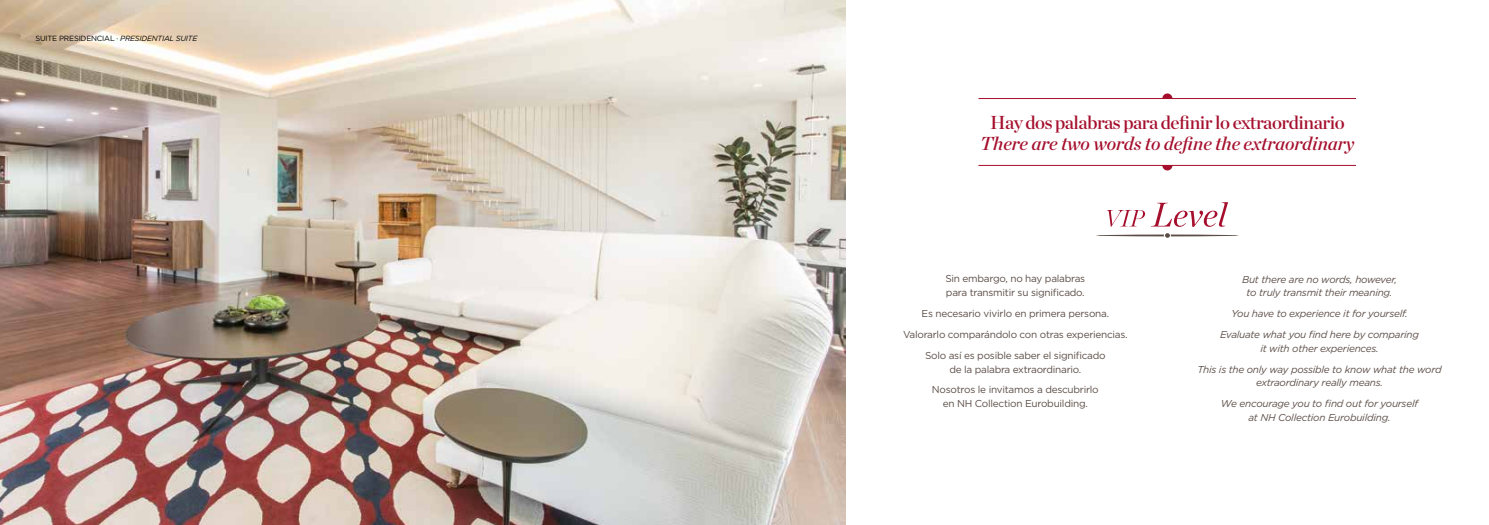
<style>
.page{position:relative;width:1489px;height:525px;background:#fff}
.page>*{position:absolute;margin:0;border:0;box-sizing:border-box;transform-origin:0 0}
.t1{font:18.75px "Chronicle Display Semi";letter-spacing:-.025em;color:#a50f2d}
.t2{font:italic 18.75px "Chronicle Display Semi";color:#a50f2d}
.t3{font:italic 10px/20.9px "Gotham";letter-spacing:-.025em;color:#5c4e47;text-align:center}
.t4{font:10px/20.9px "Gotham";letter-spacing:-.025em;color:#5c4e47;text-align:center}
.t5{font:7.5px "Gotham";letter-spacing:-.025em;color:#000}
.s1{font-style:italic}
</style>
<div class="page">
<img style="left:0;top:0;width:845px;height:524px">
<svg style="left:1106px;top:210px;width:38px;height:17px"></svg>
<svg style="left:1151px;top:202px;width:76px;height:25px"></svg>
<svg style="left:1096px;top:233px;width:143px;height:5px"></svg>
<hr style="left:978px;top:165px;width:377px;height:1px;background:#a50f2d">
<svg style="left:1162px;top:166px;width:10px;height:4px"></svg>
<hr style="left:978px;top:98px;width:377px;height:1px;background:#a50f2d">
<svg style="left:1162px;top:93px;width:10px;height:5px"></svg>
<p class="t5" style="left:35px;top:34px;width:163px">SUITE PRESIDENCIAL · <span class="s1">PRESIDENTIAL SUITE</span></p>
<h1 class="t1" style="left:990px;top:107px;width:356px">Hay dos palabras para definir lo extraordinario</h1>
<h1 class="t2" style="left:980px;top:128px;width:376px">There are two words to define the extraordinary</h1>
<p class="t4" style="left:945px;top:272px;width:141px;line-height:13.8px;text-align:left">Sin embargo, no hay palabras para transmitir su significado.</p>
<p class="t4" style="left:903px;top:303px;width:226px">Es necesario vivirlo en primera persona.<br>Valorarlo comparándolo con otras experiencias.<br>Solo así es posible saber el significado</p>
<p class="t4" style="left:931px;top:358px;width:168px">de la palabra extraordinario.<br>Nosotros le invitamos a descubrirlo</p>
<p class="t4" style="left:942px;top:393px;width:146px">en NH Collection Eurobuilding.</p>
<p class="t3" style="left:1241px;top:272px;width:156px;line-height:13.8px">But there are no words, however, to truly transmit their meaning.</p>
<p class="t3" style="left:1219px;top:303px;width:200px">You have to experience it for yourself.<br>Evaluate what you find here by comparing</p>
<p class="t3" style="left:1197px;top:337px;width:246px">it with other experiences.<br>This is the only way possible to know what the word</p>
<p class="t3" style="left:1220px;top:372px;width:199px">extraordinary really means.<br>We encourage you to find out for yourself</p>
<p class="t3" style="left:1248px;top:406px;width:143px">at NH Collection Eurobuilding.</p>
</div>
